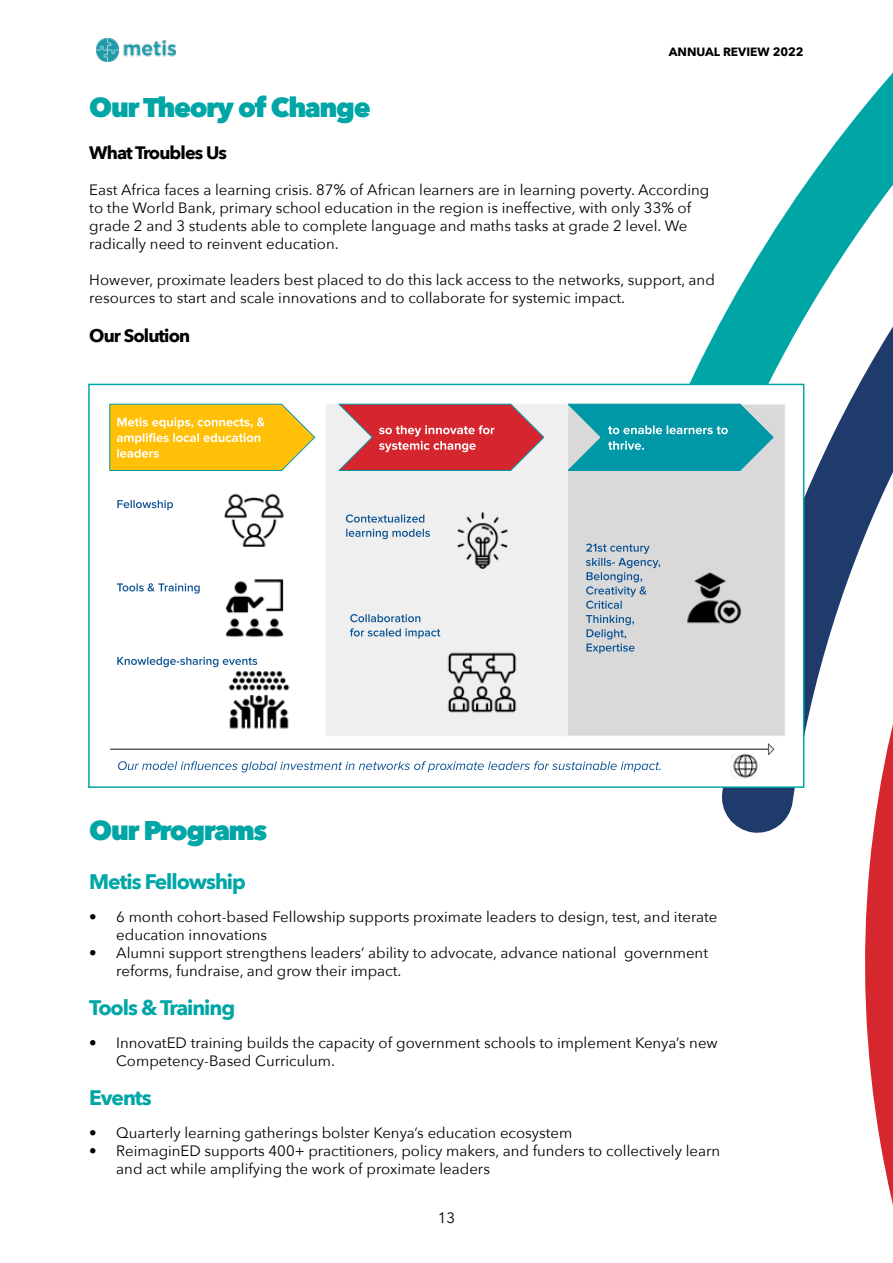
<style>
.page{position:relative;width:893px;height:1263px;background:#fff}
.page>*{position:absolute;margin:0;border:0;box-sizing:border-box;transform-origin:0 0}
.t1{font:800 27px "Avenir Next";letter-spacing:-.05em;color:#00a6a6}
.t2{font:700 21px "Avenir Next";letter-spacing:-.05em;color:#00a6a6}
.t3{font:700 18px "Avenir Next";letter-spacing:-.05em;color:#000}
.t4{font:15px/18px "Avenir Next";color:#000}
.t5{font:700 12px "Avenir Next";color:#000}
</style>
<div class="page">
<svg style="left:719px;top:72px;width:174px;height:1133px"></svg>
<div style="left:90px;top:385px;width:713px;height:401px;background:#fff"></div>
<div style="left:568px;top:404px;width:217px;height:332px;background:#d9d9d9"></div>
<div style="left:326px;top:404px;width:242px;height:332px;background:#efefef"></div>
<svg style="left:109px;top:403px;width:207px;height:68px;background:#f4c938"></svg>
<svg style="left:567px;top:403px;width:207px;height:68px"></svg>
<svg style="left:338px;top:403px;width:207px;height:68px"></svg>
<svg style="left:117px;top:500px;width:56px;height:10px"></svg>
<svg style="left:117px;top:657px;width:140px;height:10px"></svg>
<svg style="left:117px;top:583px;width:83px;height:11px"></svg>
<svg style="left:346px;top:514px;width:78px;height:9px"></svg>
<svg style="left:346px;top:529px;width:84px;height:10px"></svg>
<svg style="left:350px;top:614px;width:70px;height:8px"></svg>
<svg style="left:350px;top:628px;width:90px;height:10px"></svg>
<svg style="left:586px;top:543px;width:74px;height:66px"></svg>
<svg style="left:586px;top:615px;width:48px;height:39px"></svg>
<svg style="left:110px;top:743px;width:665px;height:29px"></svg>
<img style="left:457px;top:512px;width:51px;height:57px">
<img style="left:731px;top:753px;width:29px;height:26px">
<img style="left:225px;top:579px;width:59px;height:59px">
<img style="left:447px;top:652px;width:70px;height:61px">
<img style="left:687px;top:572px;width:54px;height:52px">
<img style="left:224px;top:493px;width:60px;height:54px">
<img style="left:228px;top:671px;width:62px;height:58px">
<div style="left:88px;top:384px;width:716px;height:404px;border:2px solid #00a6a6"></div>
<img style="left:97px;top:38px;width:78px;height:23px">
<p class="t5" style="left:669px;top:42px;width:136px">ANNUAL REVIEW 2022</p>
<h1 class="t1" style="left:89px;top:90px;width:283px">Our Theory of Change</h1>
<p class="t3" style="left:89px;top:137px;width:139px">What Troubles Us</p>
<p class="t4" style="left:89px;top:180px;width:622px">East Africa faces a learning crisis. 87% of African learners are in learning poverty. According to the World Bank, primary school education in the region is ineffective, with only 33% of grade 2 and 3 students able to complete language and maths tasks at grade 2 level. We radically need to reinvent education.</p>
<p class="t4" style="left:89px;top:270px;width:627px">However, proximate leaders best placed to do this lack access to the networks, support, and resources to start and scale innovations and to collaborate for systemic impact.</p>
<p class="t3" style="left:89px;top:320px;width:103px">Our Solution</p>
<h1 class="t1" style="left:89px;top:814px;width:180px">Our Programs</h1>
<h2 class="t2" style="left:89px;top:863px;width:158px">Metis Fellowship</h2>
<p class="t4" style="left:116px;top:907px;width:603px;text-indent:-27px">• 6 month cohort-based Fellowship supports proximate leaders to design, test, and iterate education innovations</p>
<p class="t4" style="left:116px;top:943px;width:593px;text-indent:-27px">• Alumni support strengthens leaders’ ability to advocate, advance national government reforms, fundraise, and grow their impact.</p>
<h2 class="t2" style="left:89px;top:989px;width:147px">Tools &amp; Training</h2>
<p class="t4" style="left:116px;top:1033px;width:603px;text-indent:-27px">• InnovatED training builds the capacity of government schools to implement Kenya’s new<br>Competency-Based Curriculum.</p>
<h2 class="t2" style="left:89px;top:1079px;width:64px">Events</h2>
<p class="t4" style="left:89px;top:1123px;width:485px">• Quarterly learning gatherings bolster Kenya’s education ecosystem</p>
<p class="t4" style="left:116px;top:1141px;width:605px;text-indent:-27px">• ReimaginED supports 400+ practitioners, policy makers, and funders to collectively learn and act while amplifying the work of proximate leaders</p>
<p class="t4" style="left:438px;top:1208px;width:19px">13</p>
</div>
